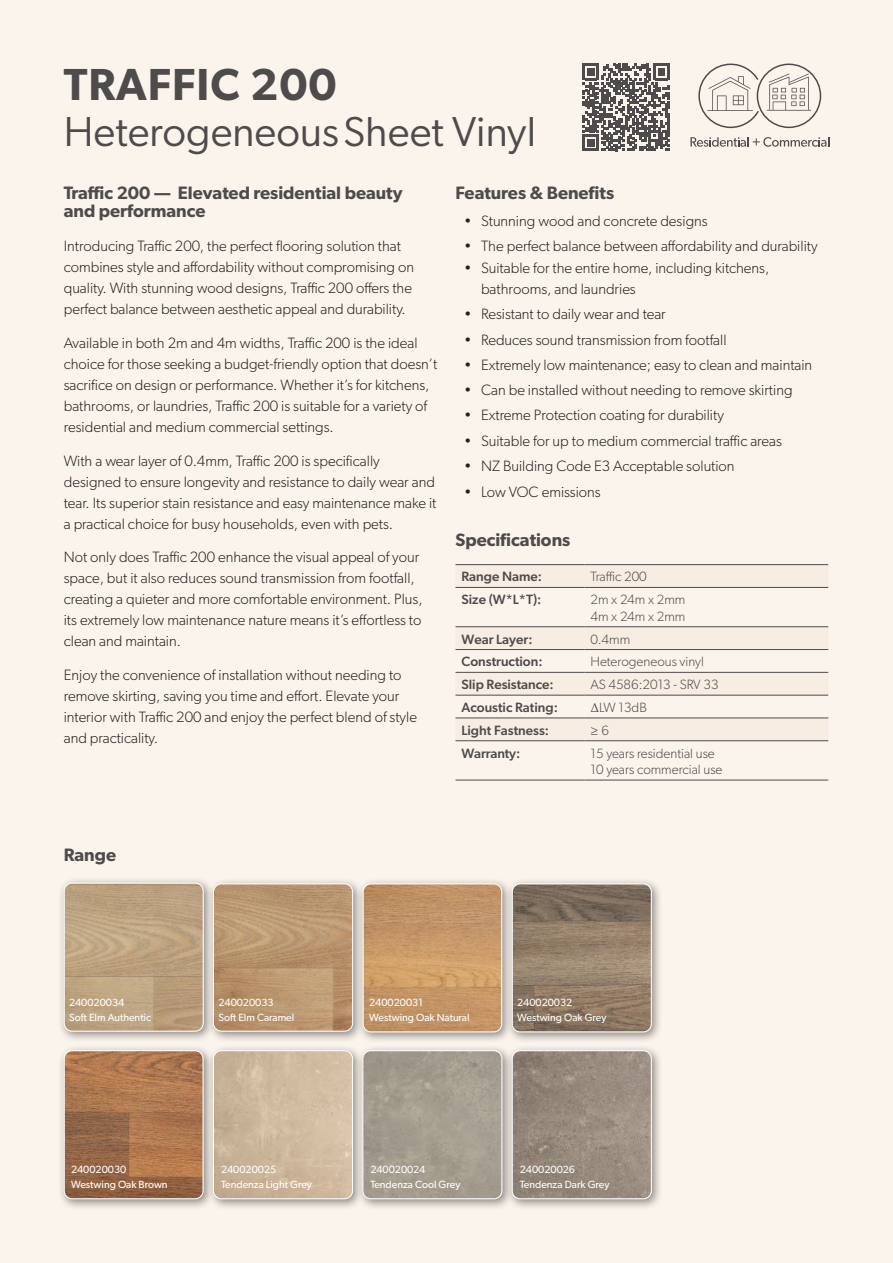
<style>
.page{position:relative;width:893px;height:1263px;background:#faf4ec}
.page>*{position:absolute;margin:0;border:0;box-sizing:border-box;transform-origin:0 0}
.t1{font:600 45px "Gibson";letter-spacing:.02em;color:#4e4b4c}
.t2{font:42px "Gibson";color:#4e4b4c}
.t3{font:600 18px/18px "Gibson";color:#4e4b4c}
.t4{font:300 15px/21px "Gibson";color:#241f1f}
.t5{font:300 13.5px/16.5px "Gibson";color:#4e4b4c}
.t6{font:500 13.5px "Gibson";color:#4e4b4c}
.t7{font:13.5px "Minion Pro";color:#4e4b4c}
.t8{font:10.5px/15.6px "Gibson";color:#fff}
.s1{font-family:"Minion Pro";font-weight:400}
.s2{font-family:"Gibson";font-weight:300}
</style>
<div class="page">
<svg style="left:690px;top:137px;width:139px;height:10px"></svg>
<svg style="left:698px;top:64px;width:123px;height:64px"></svg>
<svg style="left:455px;top:565px;width:373px;height:153px"></svg>
<hr style="left:455px;top:626px;width:129px;height:1px;background:#4e4b4c">
<hr style="left:584px;top:626px;width:244px;height:1px;background:#4e4b4c">
<hr style="left:455px;top:649px;width:129px;height:1px;background:#4e4b4c">
<hr style="left:584px;top:649px;width:244px;height:1px;background:#4e4b4c">
<hr style="left:455px;top:672px;width:129px;height:1px;background:#4e4b4c">
<hr style="left:584px;top:672px;width:244px;height:1px;background:#4e4b4c">
<hr style="left:455px;top:695px;width:129px;height:1px;background:#4e4b4c">
<hr style="left:584px;top:695px;width:244px;height:1px;background:#4e4b4c">
<hr style="left:455px;top:718px;width:129px;height:1px;background:#4e4b4c">
<hr style="left:584px;top:718px;width:244px;height:1px;background:#4e4b4c">
<hr style="left:455px;top:740px;width:129px;height:1px;background:#4e4b4c">
<hr style="left:584px;top:740px;width:244px;height:1px;background:#4e4b4c">
<hr style="left:455px;top:780px;width:129px;height:1px;background:#4e4b4c">
<hr style="left:584px;top:780px;width:244px;height:1px;background:#4e4b4c">
<hr style="left:455px;top:564px;width:129px;height:1px;background:#4e4b4c">
<hr style="left:584px;top:564px;width:244px;height:1px;background:#4e4b4c">
<hr style="left:455px;top:587px;width:129px;height:1px;background:#4e4b4c">
<hr style="left:584px;top:587px;width:244px;height:1px;background:#4e4b4c">
<svg style="left:582px;top:64px;width:88px;height:87px"></svg>
<div style="left:58px;top:1044px;width:157px;height:166px;background:#241f1f;opacity:.5"></div>
<img style="left:65px;top:1051px;width:138px;height:147px">
<div style="left:64px;top:1050px;width:139px;height:149px;border:1px solid #fff;border-radius:8px"></div>
<div style="left:357px;top:1044px;width:157px;height:166px;background:#241f1f;opacity:.5"></div>
<img style="left:364px;top:1051px;width:138px;height:147px">
<div style="left:362px;top:1050px;width:140px;height:149px;border:1px solid #fff;border-radius:8px"></div>
<div style="left:357px;top:878px;width:157px;height:165px;background:#241f1f;opacity:.5"></div>
<img style="left:364px;top:884px;width:137px;height:147px">
<div style="left:363px;top:883px;width:139px;height:149px;border:1px solid #fff;border-radius:8px"></div>
<div style="left:207px;top:1044px;width:157px;height:166px;background:#241f1f;opacity:.5"></div>
<img style="left:214px;top:1051px;width:138px;height:147px">
<div style="left:213px;top:1050px;width:140px;height:149px;border:1px solid #fff;border-radius:8px"></div>
<div style="left:506px;top:1044px;width:157px;height:166px;background:#241f1f;opacity:.5"></div>
<img style="left:513px;top:1051px;width:138px;height:147px">
<div style="left:512px;top:1050px;width:140px;height:149px;border:1px solid #fff;border-radius:8px"></div>
<div style="left:506px;top:878px;width:157px;height:165px;background:#241f1f;opacity:.5"></div>
<img style="left:513px;top:884px;width:138px;height:147px">
<div style="left:512px;top:883px;width:140px;height:149px;border:1px solid #fff;border-radius:8px"></div>
<div style="left:207px;top:878px;width:157px;height:165px;background:#241f1f;opacity:.5"></div>
<img style="left:215px;top:884px;width:137px;height:147px">
<div style="left:213px;top:883px;width:140px;height:148px;border:1px solid #fff;border-radius:8px"></div>
<div style="left:58px;top:877px;width:157px;height:166px;background:#241f1f;opacity:.5"></div>
<img style="left:65px;top:883px;width:138px;height:148px">
<div style="left:64px;top:883px;width:140px;height:148px;border:1px solid #fff;border-radius:8px"></div>
<h1 class="t1" style="left:64px;top:57px;width:274px">TRAFFIC 200</h1>
<h2 class="t2" style="left:64px;top:107px;width:474px">HeterogeneousSheet Vinyl</h2>
<p class="t3" style="left:64px;top:184px;width:340px">Traffic 200 — Elevated residential beauty and performance</p>
<p class="t4" style="left:64px;top:235px;width:352px">Introducing Traffic 200, the perfect flooring solution that combines style and affordability without compromising on quality. With stunning wood designs, Traffic 200 offers the perfect balance between aesthetic appeal and durability.</p>
<p class="t4" style="left:64px;top:332px;width:375px">Available in both 2m and 4m widths, Traffic 200 is the ideal choice for those seeking a budget-friendly option that doesn’t sacrifice on design or performance. Whether it’s for kitchens, bathrooms, or laundries, Traffic 200 is suitable for a variety of residential and medium commercial settings.</p>
<p class="t4" style="left:64px;top:450px;width:374px">With a wear layer of 0.4mm, Traffic 200 is specifically designed to ensure longevity and resistance to daily wear and tear. Its superior stain resistance and easy maintenance make it a practical choice for busy households, even with pets.</p>
<p class="t4" style="left:64px;top:547px;width:360px">Not only does Traffic 200 enhance the visual appeal of your space, but it also reduces sound transmission from footfall, creating a quieter and more comfortable environment. Plus, its extremely low maintenance nature means it’s effortless to clean and maintain.</p>
<p class="t4" style="left:64px;top:664px;width:355px">Enjoy the convenience of installation without needing to remove skirting, saving you time and effort. Elevate your interior with Traffic 200 and enjoy the perfect blend of style and practicality.</p>
<p class="t3" style="left:455px;top:184px;width:160px">Features &amp; Benefits</p>
<p class="t4" style="left:464px;top:210px;width:245px">• Stunning wood and concrete designs</p>
<p class="t4" style="left:464px;top:235px;width:355px">• The perfect balance between affordability and durability</p>
<p class="t4" style="left:481px;top:257px;width:290px;text-indent:-17px">• Suitable for the entire home, including kitchens, bathrooms, and laundries</p>
<p class="t4" style="left:464px;top:304px;width:203px">• Resistant to daily wear and tear</p>
<p class="t4" style="left:464px;top:329px;width:264px">• Reduces sound transmission from footfall</p>
<p class="t4" style="left:464px;top:354px;width:350px">• Extremely low maintenance; easy to clean and maintain</p>
<p class="t4" style="left:464px;top:379px;width:330px">• Can be installed without needing to remove skirting</p>
<p class="t4" style="left:464px;top:405px;width:261px">• Extreme Protection coating for durability</p>
<p class="t4" style="left:464px;top:430px;width:319px">• Suitable for up to medium commercial traffic areas</p>
<p class="t4" style="left:464px;top:455px;width:272px">• NZ Building Code E3 Acceptable solution</p>
<p class="t4" style="left:464px;top:481px;width:138px">• Low VOC emissions</p>
<p class="t3" style="left:455px;top:530px;width:116px">Specifications</p>
<p class="t6" style="left:461px;top:569px;width:82px">Range Name:</p>
<p class="t5" style="left:590px;top:568px;width:58px">Traffic 200</p>
<p class="t6" style="left:461px;top:591px;width:81px">Size (W*L*T):</p>
<p class="t5" style="left:590px;top:591px;width:96px">2m x 24m x 2mm<br>4m x 24m x 2mm</p>
<p class="t6" style="left:461px;top:631px;width:73px">Wear Layer:</p>
<p class="t5" style="left:590px;top:630px;width:41px">0.4mm</p>
<p class="t6" style="left:461px;top:654px;width:83px">Construction:</p>
<p class="t5" style="left:590px;top:653px;width:115px">Heterogeneous vinyl</p>
<p class="t6" style="left:461px;top:676px;width:94px">Slip Resistance:</p>
<p class="t5" style="left:590px;top:676px;width:130px">AS 4586:2013 - SRV 33</p>
<p class="t6" style="left:461px;top:699px;width:98px">Acoustic Rating:</p>
<p class="t5" style="left:590px;top:699px;width:58px"><span class="s1">∆</span>LW 13dB</p>
<p class="t6" style="left:461px;top:722px;width:89px">Light Fastness:</p>
<p class="t7" style="left:590px;top:721px;width:20px">≥ <span class="s2">6</span></p>
<p class="t6" style="left:461px;top:745px;width:60px">Warranty:</p>
<p class="t5" style="left:590px;top:744px;width:134px">15 years residential use<br>10 years commercial use</p>
<p class="t3" style="left:64px;top:845px;width:54px">Range</p>
<p class="t8" style="left:69px;top:994px;width:83px;line-height:15px">240020034<br>Soft Elm Authentic</p>
<p class="t8" style="left:219px;top:994px;width:77px">240020033<br>Soft Elm Caramel</p>
<p class="t8" style="left:369px;top:994px;width:102px">240020031<br>Westwing Oak Natural</p>
<p class="t8" style="left:517px;top:994px;width:91px">240020032<br>Westwing Oak Grey</p>
<p class="t8" style="left:71px;top:1161px;width:98px">240020030<br>Westwing Oak Brown</p>
<p class="t8" style="left:370px;top:1161px;width:91px">240020024<br>Tendenza Cool Grey</p>
<p class="t8" style="left:221px;top:1161px;width:92px">240020025<br>Tendenza Light Grey</p>
<p class="t8" style="left:520px;top:1161px;width:91px">240020026<br>Tendenza Dark Grey</p>
</div>
